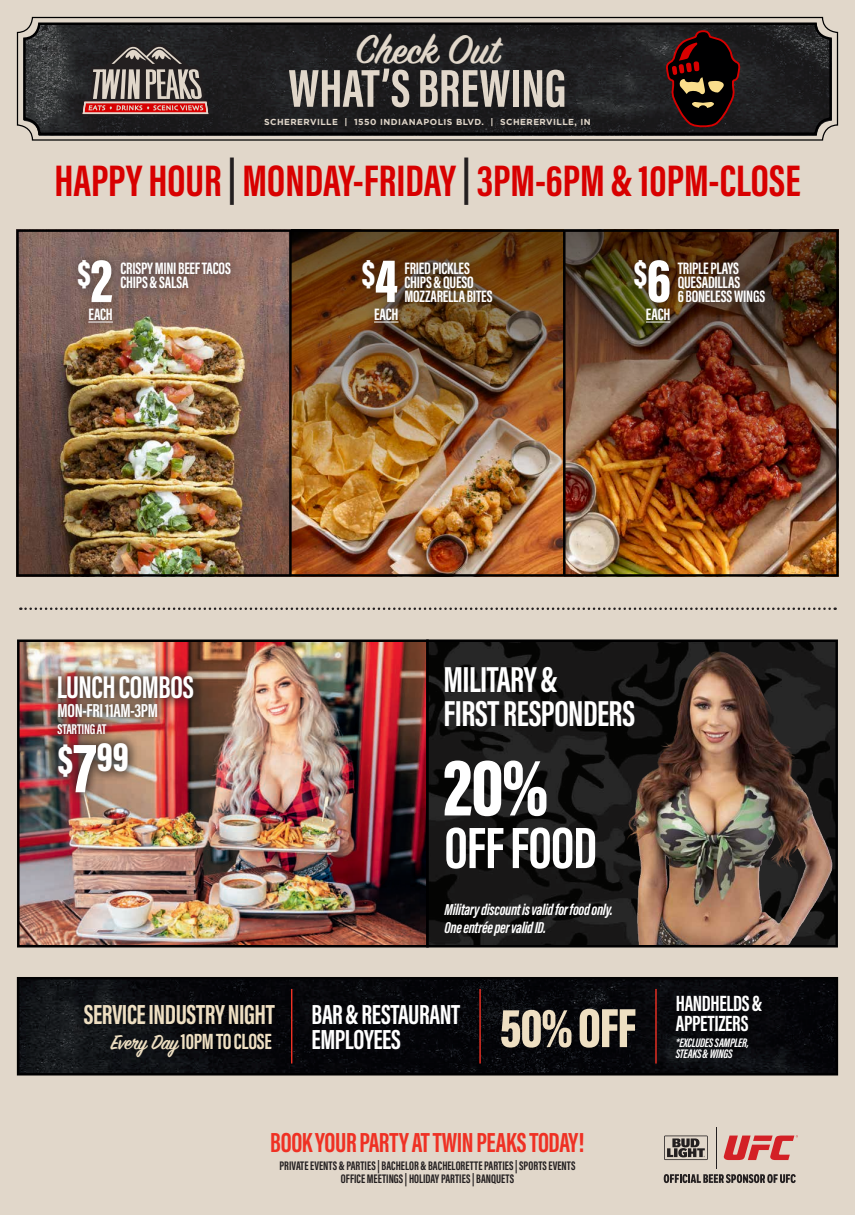
<style>
.page{position:relative;width:855px;height:1215px;background:#e1d7ca}
.page>*{position:absolute;margin:0;border:0;box-sizing:border-box;transform-origin:0 0}
.t1{font:83.62px "Acumin Variable Concept";color:#fff}
.t2{font:63.88px "Acumin Variable Concept";color:#fff}
.t3{font:60px "Acumin Variable Concept";letter-spacing:-.01em;color:#fff}
.t4{font:56.75px "Acumin Variable Concept";color:#eedfc2}
.t5{font:54.88px "Acumin Variable Concept";color:#e1d7ca}
.t6{font:45.38px "Acumin Variable Concept";color:#d80000}
.t7{font:45.38px "Acumin Variable Concept";color:#231f20}
.t8{font:600 44.5px "Sign Painter House Script";color:#e1d7ca}
.t9{font:42.5px "Acumin Variable Concept";color:#fff}
.t10{font:37.25px "Acumin Variable Concept";color:#fff}
.t11{font:37.12px/33.5px "Acumin Variable Concept";letter-spacing:-.015em;color:#fff}
.t12{font:32.38px "Acumin Variable Concept";letter-spacing:-.015em;color:#fff}
.t13{font:28.38px "Acumin Variable Concept";letter-spacing:-.015em;color:#ef3124}
.t14{font:28.38px "Acumin Variable Concept";letter-spacing:-.015em;color:#fff}
.t15{font:28.38px "Acumin Variable Concept";letter-spacing:-.015em;color:#eedfc2}
.t16{font:22.75px/19.9px "Acumin Variable Concept";letter-spacing:-.015em;color:#fff}
.t17{font:22.75px "Acumin Variable Concept";letter-spacing:-.015em;color:#eedfc2}
.t18{font:19.5px "Acumin Variable Concept";letter-spacing:-.015em;color:#fff}
.t19{font:17px/14.1px "Acumin Variable Concept";letter-spacing:-.015em;color:#fff}
.t20{font:16.25px/18.6px "Acumin Variable Concept";letter-spacing:-.02em;color:#fff}
.t21{font:14.62px "Acumin Variable Concept";letter-spacing:-.015em;color:#fff}
.t22{font:12.75px "Acumin Variable Concept";color:#231f20}
.t23{font:12.75px/11.4px "Acumin Variable Concept";letter-spacing:-.02em;color:#fff}
.t24{font:700 8.75px "Gotham";letter-spacing:.05em;color:#e1d7ca}
.s1{color:#231f20}
.s2{font-size:72.88px}
.s3{font-family:"Sign Painter House Script";font-weight:600}
</style>
<div class="page">
<div style="left:17px;top:17px;width:821px;height:124px;border:1px solid #000001;border-radius:15px"></div>
<img style="left:24px;top:23px;width:808px;height:113px">
<div style="left:23px;top:22px;width:809px;height:113px;border:2px solid #000001;border-radius:15px"></div>
<svg style="left:81px;top:44px;width:129px;height:71px"></svg>
<svg style="left:637px;top:32px;width:132px;height:99px;background:#2a1c1a"></svg>
<hr style="left:716px;top:1127px;width:1px;height:41px;background:#231f20">
<svg style="left:664px;top:1136px;width:44px;height:24px"></svg>
<svg style="left:664px;top:1174px;width:132px;height:9px"></svg>
<svg style="left:724px;top:1135px;width:74px;height:25px"></svg>
<svg style="left:20px;top:608px;width:816px;height:2px"></svg>
<img style="left:20px;top:642px;width:597px;height:303px">
<div style="left:17px;top:639px;width:412px;height:309px;border:2px solid #000001"></div>
<div style="left:426px;top:639px;width:412px;height:309px;border:2px solid #000001"></div>
<img style="left:617px;top:639px;width:221px;height:306px">
<div style="left:47px;top:666px;width:157px;height:137px;background:#231f20;opacity:.8"></div>
<div style="left:48px;top:733px;width:91px;height:70px;background:#231f20;opacity:.8"></div>
<div style="left:48px;top:694px;width:120px;height:34px;background:#231f20;opacity:.8"></div>
<div style="left:47px;top:713px;width:69px;height:32px;background:#231f20;opacity:.8"></div>
<div style="left:47px;top:666px;width:157px;height:43px;background:#231f20;opacity:.8"></div>
<img style="left:20px;top:980px;width:815px;height:93px">
<div style="left:17px;top:977px;width:821px;height:99px;border:2px solid #000001"></div>
<hr style="left:291px;top:989px;width:1px;height:75px;background:#ef3124">
<hr style="left:479px;top:989px;width:2px;height:75px;background:#ef3124">
<hr style="left:655px;top:989px;width:2px;height:75px;background:#ef3124">
<img style="left:292px;top:232px;width:271px;height:342px">
<img style="left:566px;top:232px;width:270px;height:342px">
<img style="left:19px;top:232px;width:270px;height:342px">
<div style="left:16px;top:229px;width:823px;height:348px;border:2px solid #000001"></div>
<hr style="left:563px;top:231px;width:3px;height:344px;background:#000001">
<hr style="left:289px;top:231px;width:3px;height:344px;background:#000001">
<div style="left:353px;top:251px;width:54px;height:60px;background:#231f20;opacity:.6"></div>
<div style="left:395px;top:253px;width:107px;height:59px;background:#231f20;opacity:.6"></div>
<div style="left:365px;top:299px;width:42px;height:33px;background:#231f20;opacity:.6"></div>
<svg style="left:374px;top:322px;width:25px;height:1px"></svg>
<div style="left:69px;top:251px;width:52px;height:60px;background:#231f20;opacity:.6"></div>
<div style="left:111px;top:253px;width:129px;height:44px;background:#231f20;opacity:.6"></div>
<div style="left:80px;top:299px;width:42px;height:33px;background:#231f20;opacity:.6"></div>
<svg style="left:88px;top:322px;width:25px;height:1px"></svg>
<div style="left:625px;top:251px;width:54px;height:61px;background:#231f20;opacity:.6"></div>
<div style="left:669px;top:253px;width:105px;height:59px;background:#231f20;opacity:.6"></div>
<div style="left:637px;top:299px;width:42px;height:33px;background:#231f20;opacity:.6"></div>
<svg style="left:646px;top:322px;width:24px;height:1px"></svg>
<h3 class="t6" style="left:54px;top:149px;width:169px">HAPPYHOUR</h3>
<h3 class="t7" style="left:228px;top:146px;width:10px">|</h3>
<h3 class="t8" style="left:356px;top:23px;width:145px">Check Out</h3>
<h3 class="t5" style="left:288px;top:50px;width:280px">WHAT S’ BREWING</h3>
<p class="t24" style="left:500px;top:117px;width:92px">SCHERERVILLE, IN</p>
<p class="t24" style="left:345px;top:117px;width:5px">|</p>
<p class="t24" style="left:491px;top:117px;width:5px">|</p>
<p class="t24" style="left:264px;top:117px;width:75px">SCHERERVILLE</p>
<h3 class="t6" style="left:243px;top:149px;width:560px">MONDAY-FRIDAY 3<span class="s1">|</span> PM-6PM&amp;10PM-CLOSE</h3>
<p class="t24" style="left:354px;top:117px;width:131px">1550 INDIANAPOLIS BLVD.</p>
<h2 class="t2" style="left:91px;top:236px;width:24px">2</h2>
<h3 class="t10" style="left:78px;top:248px;width:15px">$</h3>
<p class="t19" style="left:120px;top:260px;width:112px">CRISPYMINIBEEFTACOS</p>
<p class="t19" style="left:120px;top:274px;width:70px">CHIPS&amp;SALSA</p>
<h3 class="t10" style="left:362px;top:248px;width:15px">$</h3>
<p class="t19" style="left:405px;top:260px;width:67px">FRIEDPICKLES</p>
<h2 class="t2" style="left:375px;top:236px;width:25px">4</h2>
<p class="t19" style="left:405px;top:274px;width:90px">CHIPS&amp;QUESO<br>MOZZARELLABITES</p>
<h2 class="t2" style="left:647px;top:236px;width:26px">6</h2>
<h3 class="t10" style="left:634px;top:248px;width:15px">$</h3>
<p class="t19" style="left:678px;top:260px;width:63px">TRIPLEPLAYS</p>
<p class="t19" style="left:678px;top:274px;width:89px">QUESADILLAS<br>6BONELESSWINGS</p>
<p class="t19" style="left:88px;top:307px;width:26px">EACH</p>
<p class="t19" style="left:374px;top:307px;width:26px">EACH</p>
<p class="t19" style="left:646px;top:307px;width:26px">EACH</p>
<h3 class="t12" style="left:57px;top:665px;width:139px">LUNCHCOMBOS</h3>
<p class="t18" style="left:58px;top:697px;width:102px">MON-FRI11AM-3PM</p>
<p class="t21" style="left:58px;top:719px;width:50px">STARTINGAT</p>
<h3 class="t9" style="left:58px;top:727px;width:73px">$<span class="s2">7</span>99</h3>
<h3 class="t11" style="left:443px;top:661px;width:193px">MILITARY&amp;<br>FIRSTRESPONDERS</h3>
<h1 class="t1" style="left:443px;top:729px;width:107px">20%</h1>
<h3 class="t3" style="left:445px;top:806px;width:154px">OFFFOOD</h3>
<p class="t20" style="left:445px;top:899px;width:170px">Militarydiscountisvalidforfoodonly.<br>Oneentréepervalid .I D</p>
<h3 class="t15" style="left:84px;top:995px;width:192px">SERVICEINDUSTRYNIGHT</h3>
<h3 class="t17" style="left:111px;top:1026px;width:162px"><span class="s3">Every Day</span>10PMTOCLOSE</h3>
<h3 class="t14" style="left:312px;top:995px;width:150px">BAR&amp;RESTAURANT</h3>
<h3 class="t4" style="left:500px;top:988px;width:138px">50%OFF</h3>
<h3 class="t14" style="left:312px;top:1020px;width:91px">EMPLOYEES</h3>
<h3 class="t13" style="left:270px;top:1123px;width:316px">BOOKYOURPARTYATTWINPEAKSTODAY!</h3>
<p class="t22" style="left:341px;top:1170px;width:175px">OFFICE MEETINGS|HOLIDAYPARTIES|BANQUETS</p>
<p class="t22" style="left:280px;top:1157px;width:297px">PRIVATEEVENTS&amp;PARTIES|BACHELOR&amp;BACHELORETTEPARTIES|SPORTSEVENTS</p>
<h3 class="t16" style="left:676px;top:992px;width:88px">HANDHELDS&amp;<br>APPETIZERS</h3>
<p class="t23" style="left:676px;top:1036px;width:75px">*EXCLUDESSAMPLER,<br>STEAKS&amp;WINGS</p>
</div>
